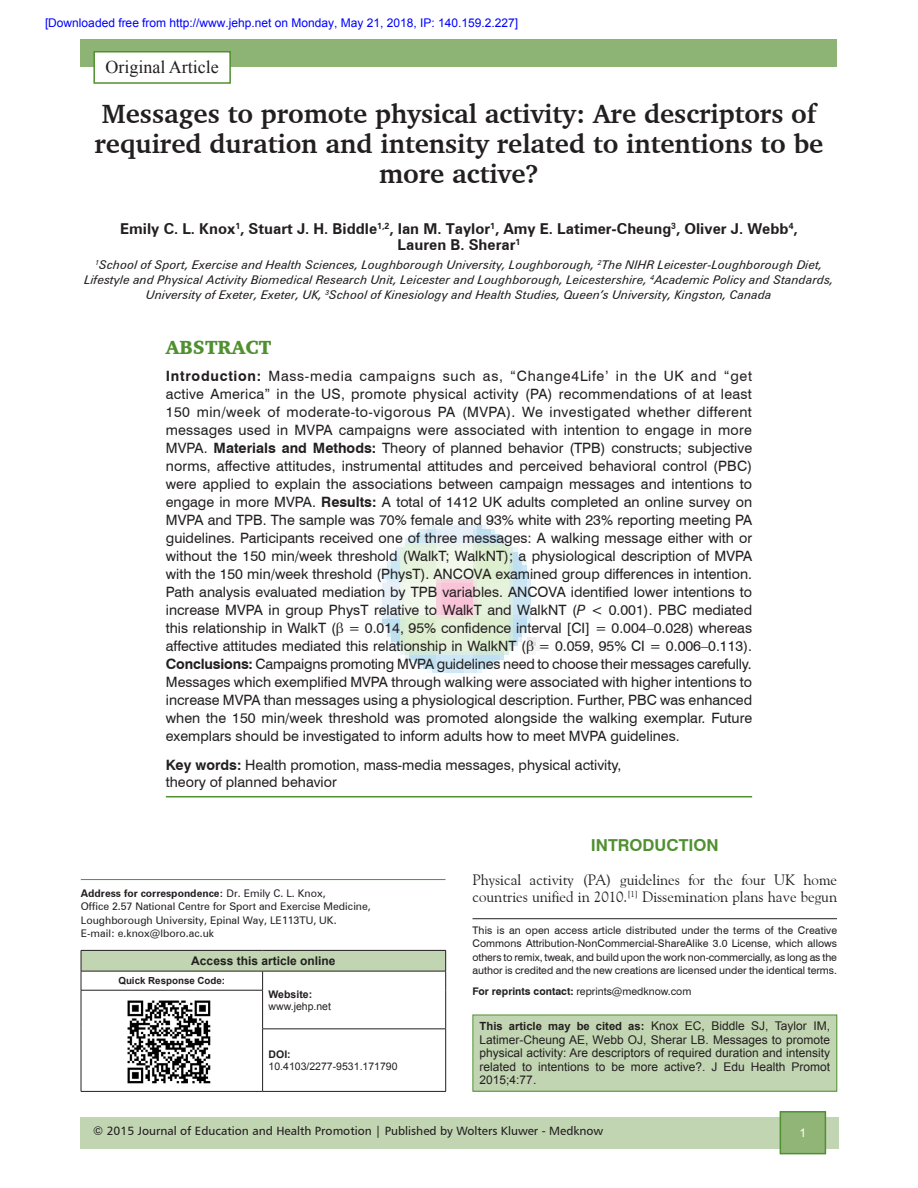
<style>
.page{position:relative;width:918px;height:1188px;background:#fff}
.page>*{position:absolute;margin:0;border:0;box-sizing:border-box;transform-origin:0 0}
.t1{font:700 27px/30px "Charter BT";color:#231f20;text-align:center}
.t2{font:900 19.5px "Charter BT";color:#509030}
.t3{font:18px "Times New Roman";color:#231f20}
.t4{font:700 16.5px "Swiss 721 BT";color:#509030}
.t5{font:15px/17.2px "Goudy Old Style BT";color:#231f20}
.t6{font:700 15px/16.5px "Zurich BT";color:#231f20;text-align:center}
.t7{font:14.25px/18px "Swiss 721 BT";color:#231f20;text-align:justify}
.t8{font:italic 12px/15px "Zurich BT";color:#231f20;text-align:center}
.t9{font:12px/13.5px "Arial";color:#231f20;text-align:justify}
.t10{font:12px "Arial";color:#00f}
.t11{font:12px "Humanist 777 BT Roman B";color:#231f20}
.t12{font:700 12px "Arial";color:#231f20}
.t13{font:12px "Arial";color:#fff}
.t14{font:10.5px/13.5px "Swiss 721 BT";color:#231f20;text-align:justify}
.t15{font:10.5px/13.5px "Zurich BT";color:#231f20}
.t16{font:10.5px "Arial";color:#231f20}
.t17{font:700 10.5px "Arial";color:#231f20}
.t18{font:700 9.75px "Arial";color:#231f20}
.s1{font-weight:700}
.s2{font-style:italic}
.s3{font-weight:700;font-size:11.25px}
</style>
<div class="page">
<img style="left:382px;top:525px;width:158px;height:148px">
<div style="left:81px;top:39px;width:756px;height:28px;background:#8eb475"></div>
<div style="left:81px;top:1117px;width:758px;height:31px;background:#c2d5b2"></div>
<div style="left:780px;top:1111px;width:46px;height:43px;background:#90b577;border:2px solid #509030"></div>
<hr style="left:166px;top:796px;width:586px;height:1px;background:#509030">
<div style="left:94px;top:52px;width:136px;height:31px;background:#fff"></div>
<div style="left:93px;top:51px;width:138px;height:33px;border:2px solid #509030"></div>
<hr style="left:81px;top:879px;width:365px;height:1px;background:#509030">
<div style="left:81px;top:950px;width:365px;height:21px;background:#c2d5b2"></div>
<hr style="left:81px;top:950px;width:182px;height:1px;background:#231f20">
<hr style="left:263px;top:950px;width:183px;height:1px;background:#231f20">
<hr style="left:81px;top:971px;width:182px;height:1px;background:#231f20">
<svg style="left:81px;top:951px;width:1px;height:39px"></svg>
<hr style="left:263px;top:971px;width:183px;height:1px;background:#231f20">
<svg style="left:445px;top:951px;width:1px;height:39px"></svg>
<hr style="left:445px;top:990px;width:1px;height:39px;background:#231f20">
<hr style="left:81px;top:990px;width:182px;height:1px;background:#231f20">
<hr style="left:81px;top:990px;width:1px;height:39px;background:#231f20">
<hr style="left:81px;top:1029px;width:1px;height:62px;background:#231f20">
<hr style="left:445px;top:1029px;width:1px;height:62px;background:#231f20">
<hr style="left:263px;top:1091px;width:183px;height:1px;background:#231f20">
<svg style="left:262px;top:971px;width:1px;height:19px"></svg>
<hr style="left:262px;top:990px;width:1px;height:39px;background:#231f20">
<hr style="left:262px;top:1029px;width:1px;height:62px;background:#231f20">
<hr style="left:81px;top:1091px;width:182px;height:1px;background:#231f20">
<hr style="left:262px;top:1029px;width:184px;height:1px;background:#231f20">
<img style="left:127px;top:1000px;width:84px;height:84px">
<hr style="left:472px;top:918px;width:365px;height:1px;background:#231f20">
<div style="left:473px;top:1015px;width:364px;height:76px;background:#c2d5b2"></div>
<div style="left:472px;top:1015px;width:365px;height:77px;border:1px solid #509030"></div>
<svg style="left:527px;top:640px;width:6px;height:13px"></svg>
<p class="t10" style="left:45px;top:16px;width:475px">[Downloaded free from http://www.jehp.net on Monday, May 21, 2018, IP: 140.159.2.227]</p>
<p class="t3" style="left:105px;top:55px;width:115px">Original Article</p>
<h1 class="t1" style="left:95px;top:98px;width:730px">Messages to promote physical activity: Are descriptors of required duration and intensity related to intentions to be more active?</h1>
<p class="t6" style="left:120px;top:220px;width:679px">Emily C. L. Knox<sup>1</sup>, Stuart J. H. Biddle<sup>1,2</sup>, Ian M. Taylor<sup>1</sup>, Amy E. Latimer‑Cheung<sup>3</sup>, Oliver J. Webb<sup>4</sup>,<br>Lauren B. Sherar<sup>1</sup></p>
<p class="t8" style="left:84px;top:257px;width:751px"><sup>1</sup>School of Sport, Exercise and Health Sciences, Loughborough University, Loughborough, <sup>2</sup>The NIHR Leicester‑Loughborough Diet,<br>Lifestyle and Physical Activity Biomedical Research Unit, Leicester and Loughborough, Leicestershire, <sup>4</sup>Academic Policy and Standards,<br>University of Exeter, Exeter, UK, <sup>3</sup>School of Kinesiology and Health Studies, Queen’s University, Kingston, Canada</p>
<h2 class="t2" style="left:166px;top:335px;width:107px">ABSTRACT</h2>
<p class="t7" style="left:166px;top:366px;width:588px"><span class="s1">Introduction:</span> Mass‑media campaigns such as, “Change4Life’ in the UK and “get active America” in the US, promote physical activity (PA) recommendations of at least 150 min/week of moderate‑to‑vigorous PA (MVPA). We investigated whether different messages used in MVPA campaigns were associated with intention to engage in more MVPA. <span class="s1">Materials and Methods:</span> Theory of planned behavior (TPB) constructs; subjective norms, affective attitudes, instrumental attitudes and perceived behavioral control (PBC) were applied to explain the associations between campaign messages and intentions to engage in more MVPA. <span class="s1">Results:</span> A total of 1412 UK adults completed an online survey on MVPA and TPB. The sample was 70% female and 93% white with 23% reporting meeting PA guidelines. Participants received one of three messages: A walking message either with or without the 150 min/week threshold (WalkT; WalkNT); a physiological description of MVPA with the 150 min/week threshold (PhysT). ANCOVA examined group differences in intention.<br>Path analysis evaluated mediation by TPB variables. ANCOVA identified lower intentions to increase MVPA in group PhysT relative to WalkT and WalkNT (<span class="s2">P</span> &lt; 0.001). PBC mediated this relationship in WalkT ( = 0.014, 95% confidence interval [CI] = 0.004–0.028) whereas affective attitudes mediated this relationship in WalkNT ( = 0.059, 95% CI = 0.006–0.113).<br><span class="s1">Conclusions:</span> Campaigns promoting MVPA guidelines need to choose their messages carefully.<br>Messages which exemplified MVPA through walking were associated with higher intentions to increase MVPA than messages using a physiological description. Further, PBC was enhanced when the 150 min/week threshold was promoted alongside the walking exemplar. Future exemplars should be investigated to inform adults how to meet MVPA guidelines.</p>
<p class="t7" style="left:166px;top:757px;width:457px;line-height:17.1px"><span class="s1">Key words:</span> Health promotion, mass‑media messages, physical activity, theory of planned behavior</p>
<p class="t15" style="left:81px;top:886px;width:291px"><span class="s1">Address for correspondence:</span> Dr. Emily C. L. Knox,<br>Office 2.57 National Centre for Sport and Exercise Medicine, Loughborough University, Epinal Way, LE113TU, UK.<br>E‑mail: e.knox@lboro.ac.uk</p>
<p class="t12" style="left:191px;top:953px;width:146px">Access this article online</p>
<p class="t18" style="left:118px;top:974px;width:108px">Quick Response Code:</p>
<p class="t17" style="left:269px;top:987px;width:45px">Website:</p>
<p class="t16" style="left:269px;top:1000px;width:64px">www.jehp.net</p>
<p class="t17" style="left:269px;top:1047px;width:24px">DOI:</p>
<p class="t16" style="left:269px;top:1060px;width:131px">10.4103/2277-9531.171790</p>
<p class="t4" style="left:591px;top:835px;width:130px">INTRODUCTION</p>
<p class="t5" style="left:472px;top:871px;width:366px">Physical activity (PA) guidelines for the four UK home countries unified in 2010.<sup>[1]</sup> Dissemination plans have begun</p>
<p class="t14" style="left:472px;top:923px;width:366px">This is an open access article distributed under the terms of the Creative Commons Attribution-NonCommercial-ShareAlike 3.0 License, which allows others to remix, tweak, and build upon the work non-commercially, as long as the author is credited and the new creations are licensed under the identical terms.</p>
<p class="t14" style="left:472px;top:984px;width:220px"><span class="s1">For reprints contact:</span> reprints@medknow.com</p>
<p class="t9" style="left:480px;top:1020px;width:352px"><span class="s3">This article may be cited as:</span> Knox EC, Biddle SJ, Taylor IM, Latimer-Cheung AE, Webb OJ, Sherar LB. Messages to promote physical activity: Are descriptors of required duration and intensity related to intentions to be more active?. J Edu Health Promot 2015;4:77.</p>
<p class="t11" style="left:93px;top:1123px;width:512px">© 2015 Journal of Education and Health Promotion | Published by Wolters Kluwer - Medknow</p>
<p class="t13" style="left:800px;top:1125px;width:8px">1</p>
</div>
